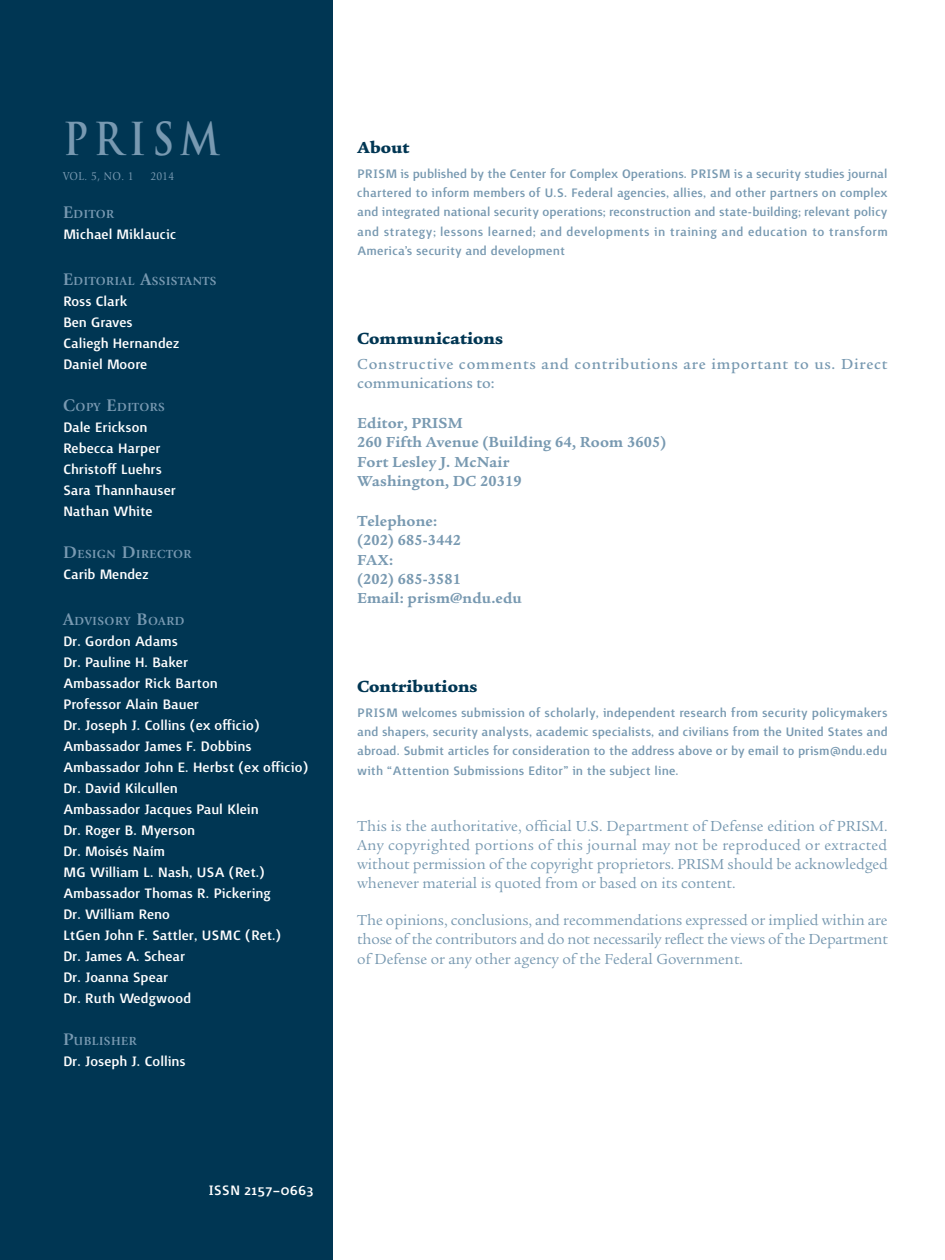
<style>
.page{position:relative;width:945px;height:1260px;background:#fff}
.page>*{position:absolute;margin:0;border:0;box-sizing:border-box;transform-origin:0 0}
.t1{font:700 44.27px "Trajan Pro";letter-spacing:.15em;color:#7899b1;scale:.87 1}
.t2{font:500 17.5px/21px "Surface";color:#fff}
.t3{font:900 17.5px "Legacy Serif Std";color:#003653}
.t4{font:500 15.75px/19.2px "Surface";letter-spacing:.01em;color:#7899b1;text-align:justify}
.t5{font:15.75px/19.2px "Legacy Serif Std";color:#7899b1;text-align:justify}
.t6{font:700 15.75px/19.2px "Legacy Serif Std";letter-spacing:.01em;color:#7899b1}
.t7{font:500 15.75px/19.2px "Legacy Serif Std";letter-spacing:.05em;color:#7899b1}
.t8{font:700 12.25px "Giovanni Std";letter-spacing:.045em;color:#7899b1}
.t9{font:12.08px "Giovanni Std";letter-spacing:.04em;color:#7899b1;scale:.87 1}
.s1{font-size:17.5px}
</style>
<div class="page">
<div style="left:0;top:0;width:332px;height:1260px;background:#003653"></div>
<h1 class="t1" style="left:63px;top:111px;width:182px">PRISM</h1>
<p class="t9" style="left:63px;top:169px;width:83px">VOL. 5, NO. 1</p>
<p class="t9" style="left:150px;top:169px;width:29px">2014</p>
<p class="t8" style="left:63px;top:207px;width:53px"><span class="s1">E</span>DITOR</p>
<p class="t2" style="left:63px;top:224px;width:115px">Michael Miklaucic</p>
<p class="t8" style="left:63px;top:274px;width:155px"><span class="s1">E</span>DITORIAL <span class="s1">A</span>SSISTANTS</p>
<p class="t2" style="left:63px;top:291px;width:118px">Ross Clark<br>Ben Graves<br>Caliegh Hernandez<br>Daniel Moore</p>
<p class="t8" style="left:63px;top:400px;width:103px"><span class="s1">C</span>OPY <span class="s1">E</span>DITORS</p>
<p class="t2" style="left:63px;top:417px;width:114px">Dale Erickson<br>Rebecca Harper<br>Christoff Luehrs<br>Sara Thannhauser<br>Nathan White</p>
<p class="t8" style="left:63px;top:547px;width:130px"><span class="s1">D</span>ESIGN <span class="s1">D</span>IRECTOR</p>
<p class="t2" style="left:63px;top:564px;width:87px">Carib Mendez</p>
<p class="t8" style="left:63px;top:614px;width:123px"><span class="s1">A</span>DVISORY <span class="s1">B</span>OARD</p>
<p class="t2" style="left:63px;top:632px;width:247px">Dr. Gordon Adams<br>Dr. Pauline H. Baker<br>Ambassador Rick Barton<br>Professor Alain Bauer<br>Dr. Joseph J. Collins (ex officio)<br>Ambassador James F. Dobbins<br>Ambassador John E. Herbst (ex officio)<br>Dr. David Kilcullen<br>Ambassador Jacques Paul Klein<br>Dr. Roger B. Myerson<br>Dr. Moisés Naím<br>MG William L. Nash, USA (Ret.)<br>Ambassador Thomas R. Pickering<br>Dr. William Reno<br>LtGen John F. Sattler, USMC (Ret.)<br>Dr. James A. Schear<br>Dr. Joanna Spear<br>Dr. Ruth Wedgwood</p>
<p class="t8" style="left:63px;top:1034px;width:75px"><span class="s1">P</span>UBLISHER</p>
<p class="t2" style="left:63px;top:1052px;width:124px">Dr. Joseph J. Collins</p>
<p class="t3" style="left:357px;top:138px;width:54px">About</p>
<p class="t4" style="left:357px;top:164px;width:532px">PRISM is published by the Center for Complex Operations. PRISM is a security studies journal chartered to inform members of U.S. Federal agencies, allies, and other partners on complex and integrated national security operations; reconstruction and state-building; relevant policy and strategy; lessons learned; and developments in training and education to transform America’s security and development</p>
<p class="t3" style="left:357px;top:328px;width:148px">Communications</p>
<p class="t7" style="left:357px;top:354px;width:532px">Constructive comments and contributions are important to us. Direct communications to:</p>
<p class="t6" style="left:357px;top:414px;width:311px">Editor, PRISM<br>260 Fifth Avenue (Building 64, Room 3605)<br>Fort Lesley J. McNair<br>Washington, DC 20319</p>
<p class="t6" style="left:357px;top:512px;width:166px">Telephone:<br>(202) 685-3442<br>FAX:<br>(202) 685-3581<br>Email: prism@ndu.edu</p>
<p class="t3" style="left:357px;top:677px;width:122px">Contributions</p>
<p class="t4" style="left:357px;top:703px;width:532px">PRISM welcomes submission of scholarly, independent research from security policymakers and shapers, security analysts, academic specialists, and civilians from the United States and abroad. Submit articles for consideration to the address above or by email to prism@ndu.edu with “Attention Submissions Editor” in the subject line.</p>
<p class="t5" style="left:357px;top:816px;width:532px">This is the authoritative, official U.S. Department of Defense edition of PRISM.<br>Any copyrighted portions of this journal may not be reproduced or extracted without permission of the copyright proprietors. PRISM should be acknowledged whenever material is quoted from or based on its content.</p>
<p class="t5" style="left:357px;top:911px;width:532px">The opinions, conclusions, and recommendations expressed or implied within are those of the contributors and do not necessarily reflect the views of the Department of Defense or any other agency of the Federal Government.</p>
<p class="t2" style="left:208px;top:1180px;width:107px">ISSN 2157–0663</p>
</div>
